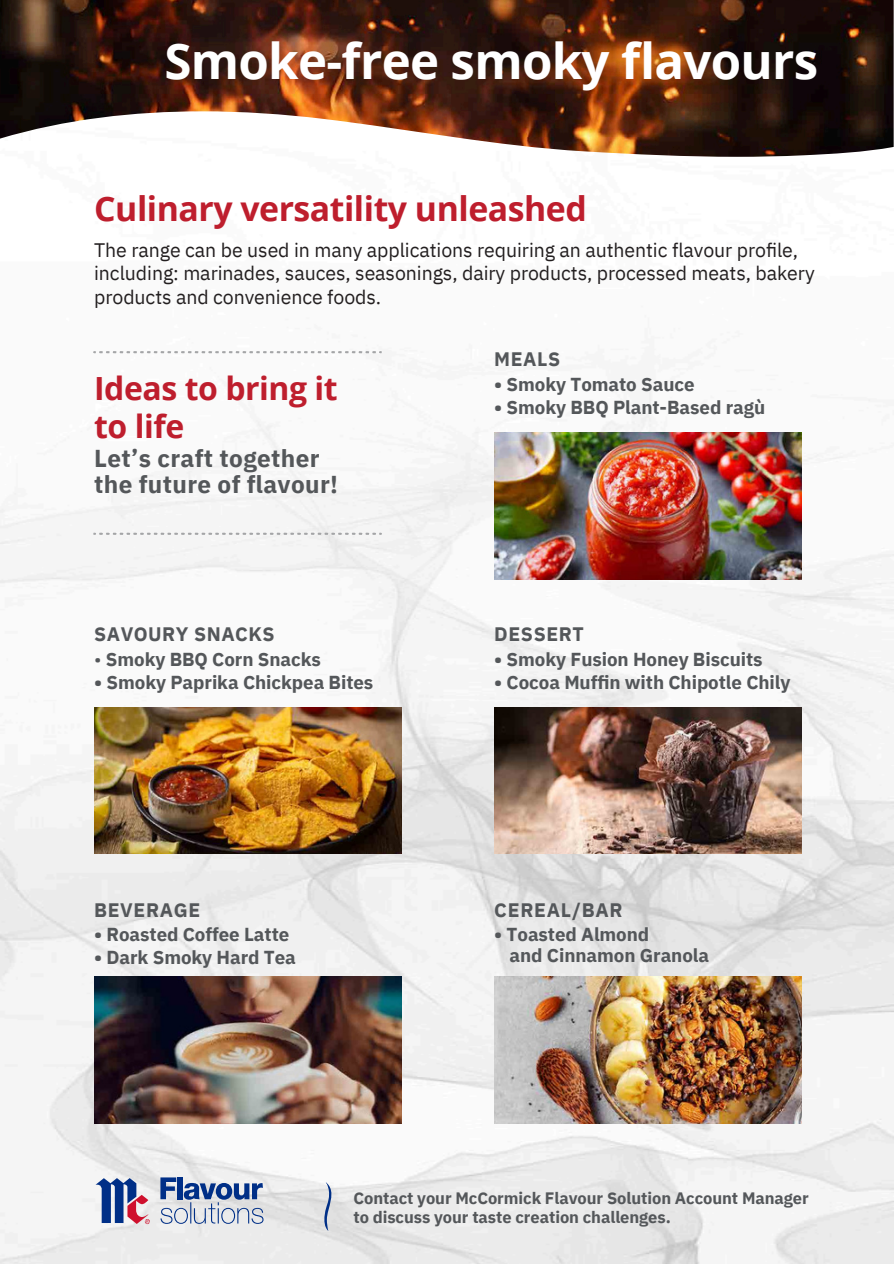
<style>
.page{position:relative;width:894px;height:1264px;background:#fff}
.page>*{position:absolute;margin:0;border:0;box-sizing:border-box;transform-origin:0 0}
.t1{font:700 49.2px "Open Sans";letter-spacing:-.015em;color:#fff}
.t2{font:700 33.75px "Open Sans";letter-spacing:-.015em;color:#be1e2d}
.t3{font:700 31.95px/38.2px "Open Sans";letter-spacing:-.015em;color:#be1e2d}
.t4{font:700 24.45px/25.8px "IBM Plex Sans";letter-spacing:.015em;color:#54575a}
.t5{font:19.5px/23.7px "IBM Plex Sans";letter-spacing:-.005em;color:#231f20}
.t6{font:700 19.5px "IBM Plex Sans";letter-spacing:.03em;color:#54575a}
.t7{font:700 18.75px "IBM Plex Sans";letter-spacing:-.005em;color:#54575a}
.t8{font:700 16.5px/19.2px "IBM Plex Sans";letter-spacing:-.005em;color:#54575a}
.s1{font-weight:400}
</style>
<div class="page">
<img style="left:0;top:351px;width:893px;height:912px">
<svg style="left:324px;top:1181px;width:7px;height:49px"></svg>
<svg style="left:106px;top:351px;width:276px;height:2px"></svg>
<svg style="left:106px;top:532px;width:276px;height:3px"></svg>
<img style="left:0;top:0;width:893px;height:157px">
<svg style="left:95px;top:1178px;width:55px;height:45px"></svg>
<svg style="left:160px;top:1177px;width:103px;height:46px;background:#a0aec9"></svg>
<img style="left:94px;top:707px;width:307px;height:146px">
<img style="left:494px;top:707px;width:307px;height:146px">
<img style="left:494px;top:433px;width:307px;height:146px">
<img style="left:94px;top:976px;width:307px;height:146px">
<img style="left:494px;top:976px;width:307px;height:146px">
<p class="t1" style="left:164px;top:26px;width:655px">Smoke-free smoky flavours</p>
<h4 class="t2" style="left:94px;top:185px;width:494px">Culinary versatility unleashed</h4>
<p class="t5" style="left:94px;top:238px;width:721px">The range can be used in many applications requiring an authentic flavour profile, including: marinades, sauces, seasonings, dairy products, processed meats, bakery products and convenience foods.</p>
<h4 class="t3" style="left:94px;top:368px;width:245px">Ideas to bring it to life</h4>
<h4 class="t4" style="left:94px;top:445px;width:245px">Let’s craft together the future of flavour!</h4>
<p class="t6" style="left:94px;top:621px;width:182px">SAVOURY SNACKS</p>
<p class="t7" style="left:94px;top:646px;width:228px"><span class="s1">•</span> Smoky BBQ Corn Snacks</p>
<p class="t7" style="left:94px;top:669px;width:280px">• Smoky Paprika Chickpea Bites</p>
<h5 class="t6" style="left:94px;top:896px;width:107px">BEVERAGE</h5>
<h5 class="t7" style="left:94px;top:922px;width:196px">• Roasted Coffee Latte</h5>
<h5 class="t7" style="left:94px;top:944px;width:203px">• Dark Smoky Hard Tea</h5>
<h4 class="t6" style="left:494px;top:346px;width:67px">MEALS</h4>
<h4 class="t7" style="left:494px;top:372px;width:202px">• Smoky Tomato Sauce</h4>
<h4 class="t7" style="left:494px;top:394px;width:272px">• Smoky BBQ Plant-Based ragù</h4>
<p class="t6" style="left:494px;top:621px;width:91px">DESSERT</p>
<p class="t7" style="left:494px;top:646px;width:270px">• Smoky Fusion Honey Biscuits</p>
<p class="t7" style="left:494px;top:669px;width:297px">• Cocoa Muffin with Chipotle Chily</p>
<h4 class="t6" style="left:494px;top:896px;width:130px">CEREAL/BAR</h4>
<h4 class="t7" style="left:494px;top:922px;width:156px">• Toasted Almond</h4>
<p class="t7" style="left:509px;top:943px;width:201px">and Cinnamon Granola</p>
<p class="t8" style="left:353px;top:1187px;width:456px">Contact your McCormick Flavour Solution Account Manager to discuss your taste creation challenges.</p>
</div>
